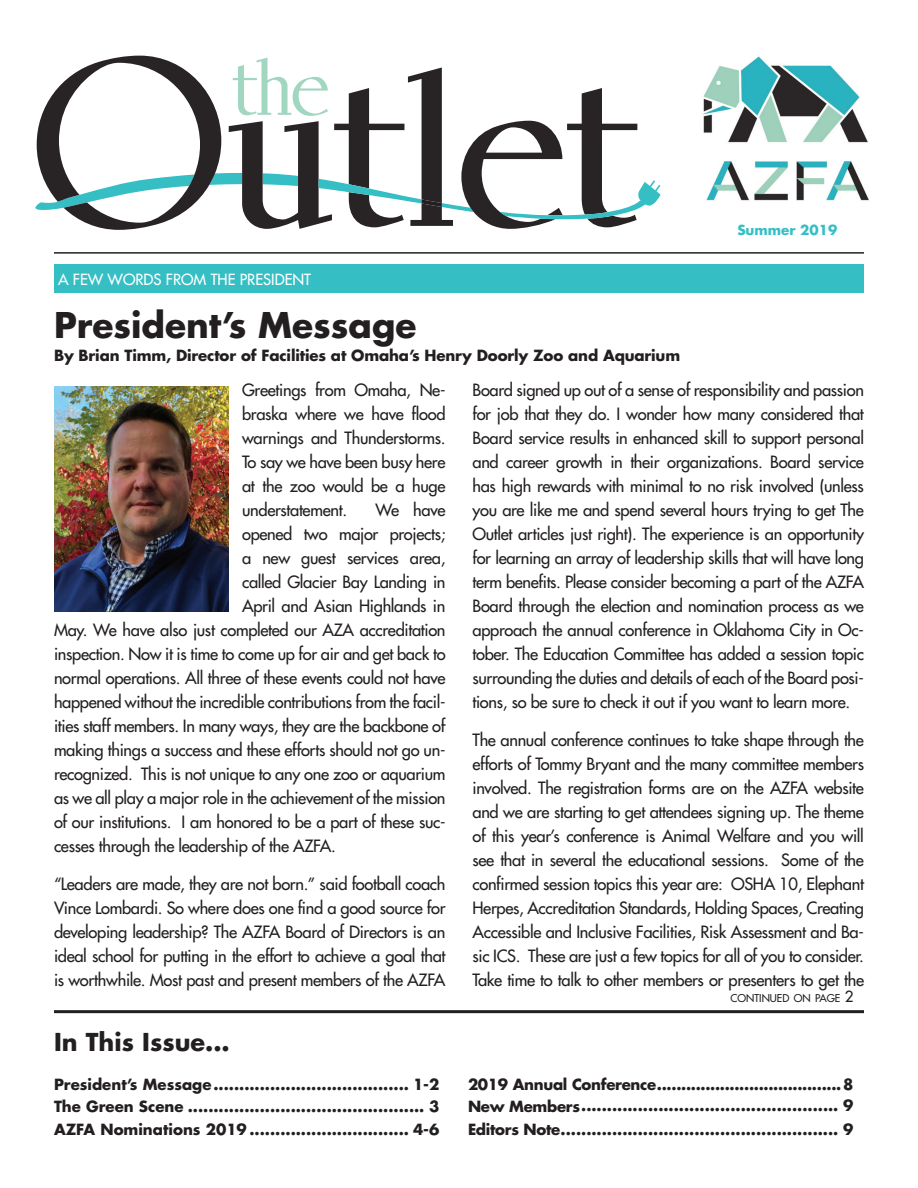
<style>
.page{position:relative;width:918px;height:1188px;background:#fff}
.page>*{position:absolute;margin:0;border:0;box-sizing:border-box;transform-origin:0 0}
.t1{font:700 34.5px "Futura";color:#231f20}
.t2{font:700 24px "Futura";color:#231f20}
.t3{font:16.5px/24px "Futura";letter-spacing:-.02em;color:#231f20;text-align:justify}
.t4{font:700 15px/22.5px "Futura";letter-spacing:-.01em;color:#231f20;text-align:justify}
.t5{font:15px "Futura";color:#fff}
.t6{font:700 13.5px "Futura";color:#35bfc4}
.t7{font:10.5px "Futura";color:#231f20}
.s1{font-size:15px}
</style>
<div class="page">
<hr style="left:54px;top:252px;width:810px;height:2px;background:#231f20">
<div style="left:54px;top:264px;width:810px;height:29px;background:#35bfc4"></div>
<hr style="left:54px;top:1010px;width:810px;height:3px;background:#231f20">
<img style="left:54px;top:387px;width:175px;height:224px">
<svg style="left:35px;top:56px;width:626px;height:174px"></svg>
<img style="left:702px;top:56px;width:167px;height:145px">
<p class="t5" style="left:58px;top:270px;width:255px">A FEW WORDS FROM THE PRESIDENT</p>
<h1 class="t1" style="left:54px;top:302px;width:364px">President’s Message</h1>
<p class="t4" style="left:54px;top:343px;width:628px">By Brian Timm, Director of Facilities at Omaha’s Henry Doorly Zoo and Aquarium</p>
<p class="t6" style="left:737px;top:221px;width:101px">Summer 2019</p>
<p class="t3" style="left:242px;top:378px;width:205px">Greetings from Omaha, Ne&shy;braska where we have flood warnings and Thunderstorms.<br>To say we have been busy here at the zoo would be a huge understatement.</p>
<p class="t3" style="left:376px;top:498px;width:71px">We have</p>
<p class="t3" style="left:242px;top:522px;width:205px">opened two major projects;</p>
<p class="t3" style="left:242px;top:546px;width:205px">a new guest services area,</p>
<p class="t3" style="left:242px;top:570px;width:205px">called Glacier Bay Landing in</p>
<p class="t3" style="left:242px;top:594px;width:205px">April and Asian Highlands in</p>
<p class="t3" style="left:54px;top:618px;width:393px">May. We have also just completed our AZA accreditation</p>
<p class="t3" style="left:54px;top:642px;width:393px">inspection. Now it is time to come up for air and get back to</p>
<p class="t3" style="left:54px;top:666px;width:393px">normal operations. All three of these events could not have</p>
<p class="t3" style="left:54px;top:690px;width:393px">happened without the incredible contributions from the facil-</p>
<p class="t3" style="left:54px;top:714px;width:393px">ities staff members. In many ways, they are the backbone of</p>
<p class="t3" style="left:54px;top:738px;width:393px">making things a success and these efforts should not go un-</p>
<p class="t3" style="left:54px;top:762px;width:393px">recognized. This is not unique to any one zoo or aquarium</p>
<p class="t3" style="left:54px;top:786px;width:393px">as we all play a major role in the achievement of the mission</p>
<p class="t3" style="left:54px;top:810px;width:393px">of our institutions. I am honored to be a part of these suc-</p>
<p class="t3" style="left:54px;top:834px;width:283px">cesses through the leadership of the AZFA.</p>
<p class="t3" style="left:54px;top:872px;width:393px">“Leaders are made, they are not born.” said football coach Vince Lombardi. So where does one find a good source for developing leadership? The AZFA Board of Directors is an ideal school for putting in the effort to achieve a goal that is worthwhile. Most past and present members of the AZFA</p>
<p class="t3" style="left:473px;top:378px;width:393px">Board signed up out of a sense of responsibility and passion for job that they do. I wonder how many considered that Board service results in enhanced skill to support personal and career growth in their organizations. Board service has high rewards with minimal to no risk involved (unless you are like me and spend several hours trying to get The Outlet articles just right). The experience is an opportunity for learning an array of leadership skills that will have long term benefits. Please consider becoming a part of the AZFA Board through the election and nomination process as we approach the annual conference in Oklahoma City in Oc&shy;tober. The Education Committee has added a session topic surrounding the duties and details of each of the Board posi&shy;tions, so be sure to check it out if you want to learn more.</p>
<p class="t3" style="left:473px;top:728px;width:393px">The annual conference continues to take shape through the efforts of Tommy Bryant and the many committee members involved. The registration forms are on the AZFA website and we are starting to get attendees signing up. The theme of this year’s conference is Animal Welfare and you will see that in several the educational sessions. Some of the confirmed session topics this year are: OSHA 10, Elephant Herpes, Accreditation Standards, Holding Spaces, Creating Accessible and Inclusive Facilities, Risk Assessment and Ba&shy;sic ICS. These are just a few topics for all of you to consider.<br>Take time to talk to other members or presenters to get the</p>
<p class="t7" style="left:731px;top:992px;width:124px">CONTINUED ON PAGE <span class="s1">2</span></p>
<h2 class="t2" style="left:54px;top:1026px;width:177px">In This Issue...</h2>
<p class="t4" style="left:54px;top:1073px;width:387px">President’s Message...................................... 1-2<br>The Green Scene .............................................. 3<br>AZFA Nominations 2019 ............................... 4-6</p>
<p class="t4" style="left:468px;top:1074px;width:387px;line-height:21px">2019 Annual Conference......................................8<br>New Members.................................................. 9</p>
<p class="t4" style="left:468px;top:1118px;width:387px">Editors Note...................................................... 9</p>
</div>
